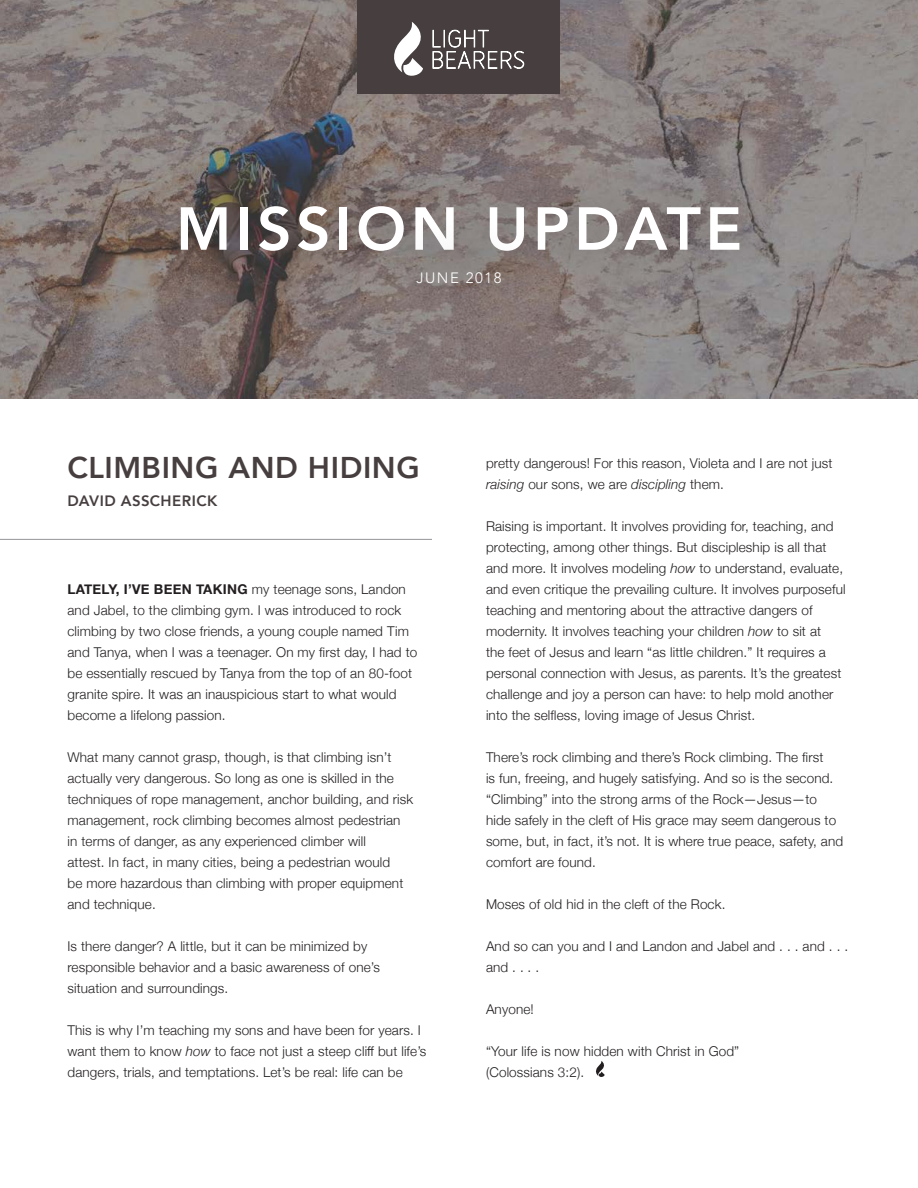
<style>
.page{position:relative;width:918px;height:1188px;background:#fff}
.page>*{position:absolute;margin:0;border:0;box-sizing:border-box;transform-origin:0 0}
.t1{font:800 60px "Avenir";letter-spacing:.075em;color:#fff}
.t2{font:800 30px "Avenir";letter-spacing:.02em;color:#463e3f}
.t3{font:800 15px "Avenir";letter-spacing:.03em;color:#463e3f}
.t4{font:300 15px "Avenir";letter-spacing:.1em;color:#fff}
.t5{font:300 13.5px/21px "Helvetica Neue";letter-spacing:.01em;color:#231f20}
.s1{font-weight:700}
.s2{font-style:italic}
</style>
<div class="page">
<img style="left:0;top:0;width:918px;height:398px">
<div style="left:119px;top:145px;width:681px;height:166px;background:#231f20;opacity:.2"></div>
<div style="left:358px;top:0;width:202px;height:94px;background:#463e3f"></div>
<svg style="left:394px;top:22px;width:29px;height:54px"></svg>
<svg style="left:433px;top:30px;width:91px;height:39px"></svg>
<div style="left:358px;top:211px;width:203px;height:133px;background:#231f20;opacity:.2"></div>
<hr style="left:0;top:539px;width:432px;height:1px;background:#939598">
<svg style="left:596px;top:1061px;width:9px;height:16px"></svg>
<h1 class="t1" style="left:176px;top:182px;width:568px">MISSION UPDATE</h1>
<p class="t4" style="left:416px;top:269px;width:87px">JUNE 2018</p>
<h2 class="t2" style="left:68px;top:444px;width:354px">CLIMBING AND HIDING</h2>
<p class="t3" style="left:68px;top:489px;width:151px">DAVID ASSCHERICK</p>
<p class="t5" style="left:68px;top:578px;width:351px"><span class="s1">LATELY, I’VE BEEN TAKING</span> my teenage sons, Landon and Jabel, to the climbing gym. I was introduced to rock climbing by two close friends, a young couple named Tim and Tanya, when I was a teenager. On my first day, I had to be essentially rescued by Tanya from the top of an 80-foot granite spire. It was an inauspicious start to what would become a lifelong passion.</p>
<p class="t5" style="left:68px;top:746px;width:347px">What many cannot grasp, though, is that climbing isn’t actually very dangerous. So long as one is skilled in the techniques of rope management, anchor building, and risk management, rock climbing becomes almost pedestrian in terms of danger, as any experienced climber will<br>attest. In fact, in many cities, being a pedestrian would<br>be more hazardous than climbing with proper equipment and technique.</p>
<p class="t5" style="left:68px;top:935px;width:314px">Is there danger? A little, but it can be minimized by responsible behavior and a basic awareness of one’s situation and surroundings.</p>
<p class="t5" style="left:68px;top:1019px;width:360px">This is why I’m teaching my sons and have been for years. I want them to know <span class="s2">how</span> to face not just a steep cliff but life’s dangers, trials, and temptations. Let’s be real: life can be</p>
<p class="t5" style="left:486px;top:452px;width:348px">pretty dangerous! For this reason, Violeta and I are not just <span class="s2">raising</span> our sons, we are <span class="s2">discipling</span> them.</p>
<p class="t5" style="left:486px;top:515px;width:361px">Raising is important. It involves providing for, teaching, and protecting, among other things. But discipleship is all that and more. It involves modeling <span class="s2">how</span> to understand, evaluate, and even critique the prevailing culture. It involves purposeful teaching and mentoring about the attractive dangers of modernity. It involves teaching your children <span class="s2">how</span> to sit at<br>the feet of Jesus and learn “as little children.” It requires a personal connection with Jesus, as parents. It’s the greatest challenge and joy a person can have: to help mold another into the selfless, loving image of Jesus Christ.</p>
<p class="t5" style="left:486px;top:746px;width:359px">There’s rock climbing and there’s Rock climbing. The first<br>is fun, freeing, and hugely satisfying. And so is the second. “Climbing” into the strong arms of the Rock—Jesus—to hide safely in the cleft of His grace may seem dangerous to some, but, in fact, it’s not. It is where true peace, safety, and comfort are found.</p>
<p class="t5" style="left:486px;top:893px;width:241px">Moses of old hid in the cleft of the Rock.</p>
<p class="t5" style="left:486px;top:935px;width:364px">And so can you and I and Landon and Jabel and . . . and . . . and....</p>
<p class="t5" style="left:486px;top:998px;width:49px">Anyone!</p>
<p class="t5" style="left:486px;top:1040px;width:255px">“Your life is now hidden with Christ in God” (Colossians 3:2).</p>
</div>
